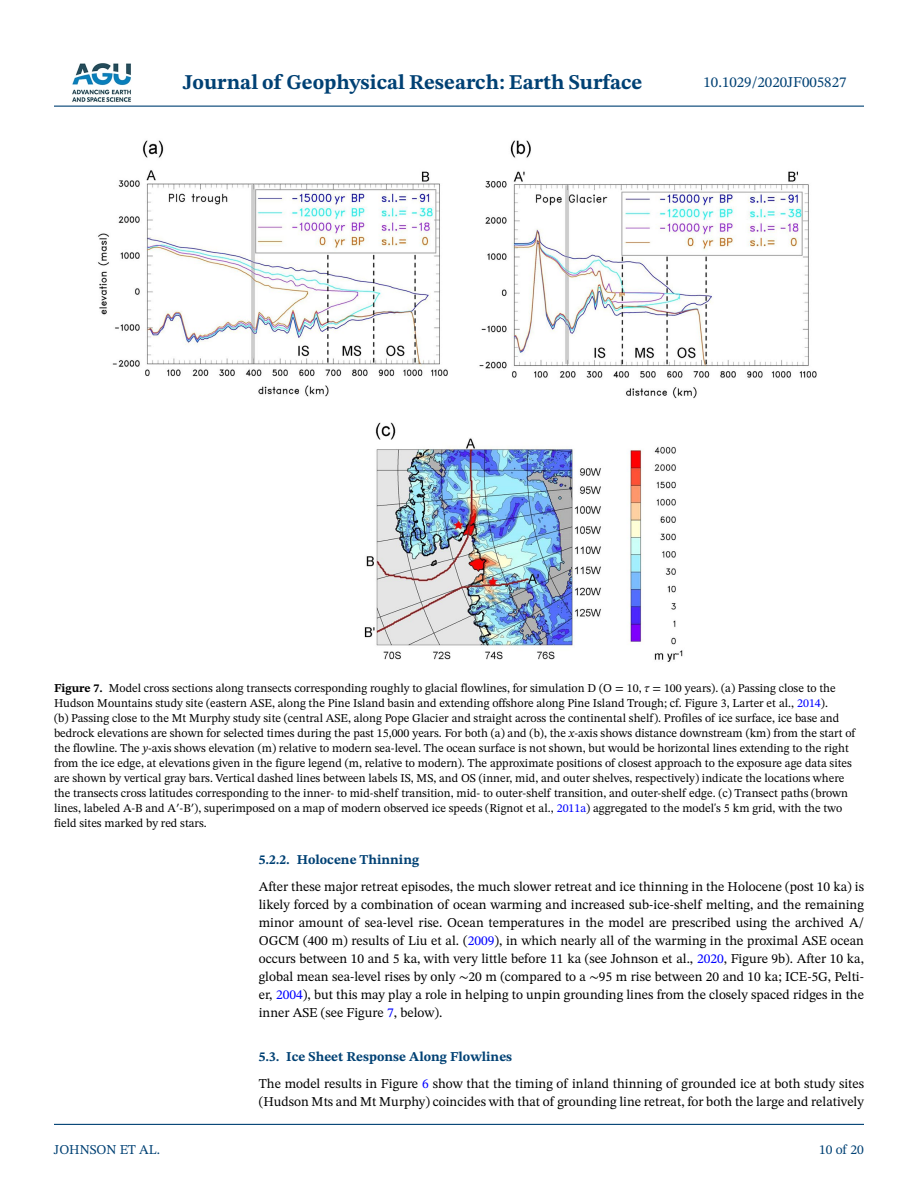
<style>
.page{position:relative;width:918px;height:1188px;background:#fff}
.page>*{position:absolute;margin:0;border:0;box-sizing:border-box;transform-origin:0 0}
.t1{font:700 21px "STIX Two Text";color:#004174}
.t2{font:15px "STIX Two Text";color:#004174}
.t3{font:13.5px/18px "STIX Two Text";color:#000;text-align:justify}
.t4{font:700 13.5px "STIX Two Text";color:#004174}
.t5{font:13.5px "STIX Two Text";color:#004174}
.t6{font:12px/15px "STIX Two Text";color:#000}
.s1{font-weight:700}
.s2{font-style:italic}
.s3{color:#00f}
.s4{font-family:"STIX Two Math"}
.s5{font-weight:700;color:#004174}
</style>
<div class="page">
<hr style="left:54px;top:106px;width:810px;height:1px;background:#004174">
<hr style="left:54px;top:1124px;width:810px;height:1px;background:#004174">
<img style="left:72px;top:63px;width:59px;height:39px">
<img style="left:98px;top:140px;width:719px;height:522px">
<h1 class="t1" style="left:183px;top:67px;width:461px">Journal of Geophysical Research: Earth Surface</h1>
<p class="t2" style="left:704px;top:72px;width:145px">10.1029/2020JF005827</p>
<p class="t6" style="left:54px;top:680px;width:803px"><span class="s1">Figure 7.</span> Model cross sections along transects corresponding roughly to glacial flowlines, for simulation D (O = 10, <span class="s2">τ</span> = 100 years). (a) Passing close to the Hudson Mountains study site (eastern ASE, along the Pine Island basin and extending offshore along Pine Island Trough; cf. Figure 3, Larter et al., <span class="s3">2014</span>).<br>(b) Passing close to the Mt Murphy study site (central ASE, along Pope Glacier and straight across the continental shelf). Profiles of ice surface, ice base and bedrock elevations are shown for selected times during the past 15,000 years. For both (a) and (b), the <span class="s2">x</span>-axis shows distance downstream (km) from the start of the flowline. The <span class="s2">y</span>-axis shows elevation (m) relative to modern sea-level. The ocean surface is not shown, but would be horizontal lines extending to the right from the ice edge, at elevations given in the figure legend (m, relative to modern). The approximate positions of closest approach to the exposure age data sites are shown by vertical gray bars. Vertical dashed lines between labels IS, MS, and OS (inner, mid, and outer shelves, respectively) indicate the locations where the transects cross latitudes corresponding to the inner- to mid-shelf transition, mid- to outer-shelf transition, and outer-shelf edge. (c) Transect paths (brown lines, labeled A-B and A′-B′), superimposed on a map of modern observed ice speeds (Rignot et al., <span class="s3">2011a</span>) aggregated to the model's 5 km grid, with the two field sites marked by red stars.</p>
<p class="t5" style="left:54px;top:1140px;width:108px">JOHNSON ET AL.</p>
<p class="t4" style="left:259px;top:850px;width:162px">5.2.2. Holocene Thinning</p>
<p class="t3" style="left:259px;top:878px;width:607px">After these major retreat episodes, the much slower retreat and ice thinning in the Holocene (post 10 ka) is likely forced by a combination of ocean warming and increased sub-ice-shelf melting, and the remaining minor amount of sea-level rise. Ocean temperatures in the model are prescribed using the archived A/ OGCM (400 m) results of Liu et al. (<span class="s3">2009</span>), in which nearly all of the warming in the proximal ASE ocean occurs between 10 and 5 ka, with very little before 11 ka (see Johnson et al., <span class="s3">2020</span>, Figure 9b). After 10 ka, global mean sea-level rises by only <span class="s4">∼</span>20 m (compared to a <span class="s4">∼</span>95 m rise between 20 and 10 ka; ICE-5G, Pelti&shy;er, <span class="s3">2004</span>), but this may play a role in helping to unpin grounding lines from the closely spaced ridges in the inner ASE (see Figure <span class="s3">7</span>, below).</p>
<p class="t3" style="left:259px;top:1043px;width:607px;line-height:27px"><span class="s5">5.3. Ice Sheet Response Along Flowlines<br></span>The model results in Figure <span class="s3">6</span> show that the timing of inland thinning of grounded ice at both study sites</p>
<p class="t3" style="left:259px;top:1092px;width:607px">(Hudson Mts and Mt Murphy) coincides with that of grounding line retreat, for both the large and relatively</p>
<p class="t5" style="left:819px;top:1140px;width:46px">10 of 20</p>
</div>
